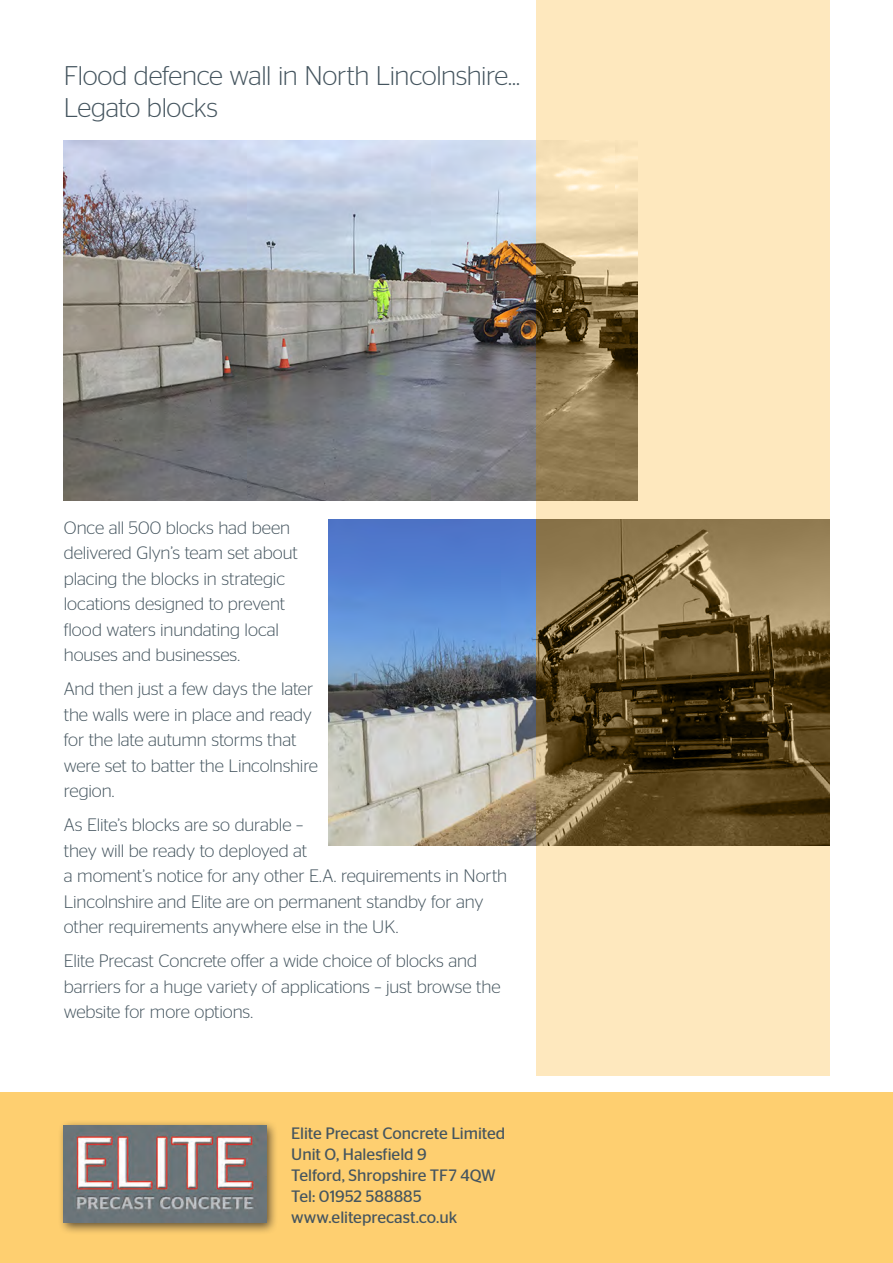
<style>
.page{position:relative;width:893px;height:1263px;background:#fff}
.page>*{position:absolute;margin:0;border:0;box-sizing:border-box;transform-origin:0 0}
.t1{font:300 27px "Stag Sans";letter-spacing:-.015em;color:#45555f}
.t2{font:300 18px/25.5px "Stag Sans";letter-spacing:-.005em;color:#45555f}
.t3{font:16.5px "Stag Sans";color:#45555f}
</style>
<div class="page">
<div style="left:0;top:1093px;width:893px;height:170px;background:#fecf70"></div>
<div style="left:536px;top:0;width:293px;height:1076px;background:#fee8be"></div>
<div style="left:58px;top:1119px;width:221px;height:115px;background:#231f20;opacity:.75"></div>
<img style="left:64px;top:1125px;width:202px;height:97px">
<img style="left:64px;top:140px;width:574px;height:360px">
<img style="left:329px;top:519px;width:500px;height:327px">
<p class="t1" style="left:64px;top:61px;width:458px">Flood defence wall in North Lincolnshire...</p>
<p class="t1" style="left:64px;top:92px;width:156px">Legato blocks</p>
<p class="t2" style="left:64px;top:514px;width:236px">Once all 500 blocks had been delivered Glyn’s team set about placing the blocks in strategic locations designed to prevent flood waters inundating local houses and businesses.</p>
<p class="t2" style="left:64px;top:676px;width:256px">And then just a few days the later the walls were in place and ready for the late autumn storms that were set to batter the Lincolnshire region.</p>
<p class="t2" style="left:64px;top:812px;width:445px">As Elite’s blocks are so durable –<br>they will be ready to deployed at<br>a moment’s notice for any other E.A. requirements in North Lincolnshire and Elite are on permanent standby for any other requirements anywhere else in the UK.</p>
<p class="t2" style="left:64px;top:948px;width:438px">Elite Precast Concrete offer a wide choice of blocks and barriers for a huge variety of applications – just browse the website for more options.</p>
<p class="t3" style="left:291px;top:1124px;width:216px">Elite Precast Concrete Limited</p>
<p class="t3" style="left:291px;top:1145px;width:137px">Unit O, Halesfield 9</p>
<p class="t3" style="left:291px;top:1166px;width:206px">Telford, Shropshire TF7 4QW</p>
<p class="t3" style="left:291px;top:1187px;width:132px">Tel: 01952 588885</p>
<p class="t3" style="left:291px;top:1208px;width:167px">www.eliteprecast.co.uk</p>
</div>
